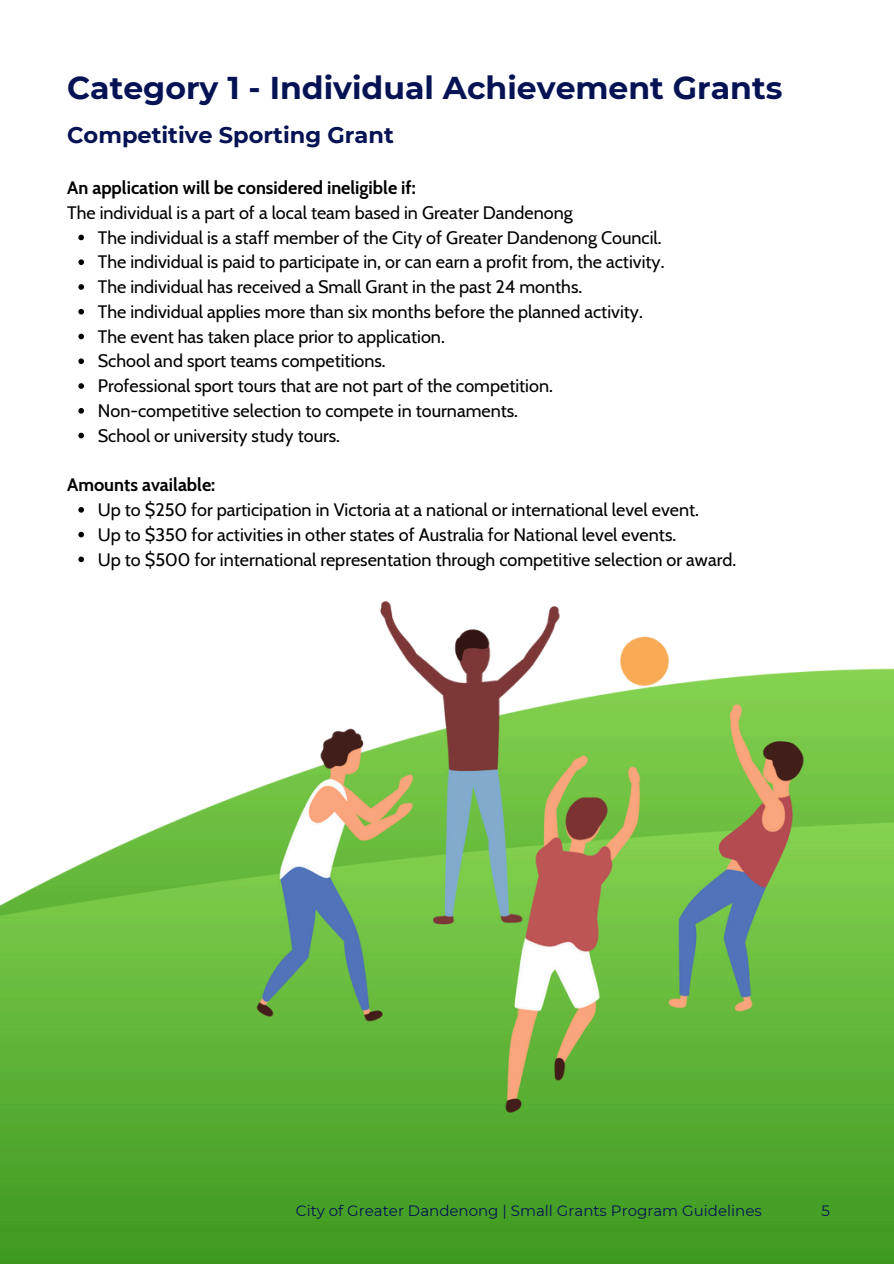
<style>
.page{position:relative;width:894px;height:1264px;background:#fff}
.page>*{position:absolute;margin:0;border:0;box-sizing:border-box;transform-origin:0 0}
.t1{font:700 31.5px "Montserrat";color:#051254}
.t2{font:700 22.5px "Montserrat";color:#051254}
.t3{font:18px/24.8px "Cabin";color:#000}
.t4{font:700 18px "Cabin";color:#000}
.t5{font:15px "Montserrat";color:#041253}
.s1{font-weight:700}
</style>
<div class="page">
<img style="left:0;top:531px;width:893px;height:732px">
<svg style="left:78px;top:235px;width:6px;height:5px"></svg>
<svg style="left:78px;top:259px;width:6px;height:6px"></svg>
<svg style="left:78px;top:284px;width:6px;height:6px"></svg>
<svg style="left:78px;top:309px;width:6px;height:5px"></svg>
<svg style="left:78px;top:334px;width:6px;height:5px"></svg>
<svg style="left:78px;top:358px;width:6px;height:6px"></svg>
<svg style="left:78px;top:383px;width:6px;height:6px"></svg>
<svg style="left:78px;top:408px;width:6px;height:5px"></svg>
<svg style="left:78px;top:433px;width:6px;height:5px"></svg>
<svg style="left:78px;top:507px;width:6px;height:5px"></svg>
<svg style="left:78px;top:532px;width:6px;height:5px"></svg>
<svg style="left:78px;top:556px;width:6px;height:6px"></svg>
<p class="t1" style="left:67px;top:68px;width:716px">Category 1 - Individual Achievement Grants</p>
<p class="t2" style="left:67px;top:121px;width:328px">Competitive Sporting Grant</p>
<h2 class="t3" style="left:67px;top:175px;width:507px"><span class="s1">An application will be considered ineligible if:<br></span>The individual is a part of a local team based in Greater Dandenong</h2>
<h4 class="t3" style="left:98px;top:225px;width:565px">The individual is a staff member of the City of Greater Dandenong Council.</h4>
<p class="t3" style="left:98px;top:249px;width:568px">The individual is paid to participate in, or can earn a profit from, the activity.</p>
<p class="t3" style="left:98px;top:274px;width:486px">The individual has received a Small Grant in the past 24 months.</p>
<p class="t3" style="left:98px;top:299px;width:546px">The individual applies more than six months before the planned activity.</p>
<p class="t3" style="left:98px;top:324px;width:348px">The event has taken place prior to application.</p>
<p class="t3" style="left:98px;top:348px;width:289px">School and sport teams competitions.</p>
<p class="t3" style="left:98px;top:373px;width:456px">Professional sport tours that are not part of the competition.</p>
<p class="t3" style="left:98px;top:398px;width:421px">Non-competitive selection to compete in tournaments.</p>
<p class="t3" style="left:98px;top:423px;width:244px">School or university study tours.</p>
<p class="t4" style="left:67px;top:474px;width:150px">Amounts available:</p>
<h3 class="t3" style="left:98px;top:497px;width:602px">Up to $250 for participation in Victoria at a national or international level event.</h3>
<p class="t3" style="left:98px;top:522px;width:579px">Up to $350 for activities in other states of Australia for National level events.</p>
<p class="t3" style="left:98px;top:546px;width:639px">Up to $500 for international representation through competitive selection or award.</p>
<p class="t5" style="left:296px;top:1201px;width:467px">City of Greater Dandenong | Small Grants Program Guidelines</p>
<p class="t5" style="left:821px;top:1201px;width:10px">5</p>
</div>
